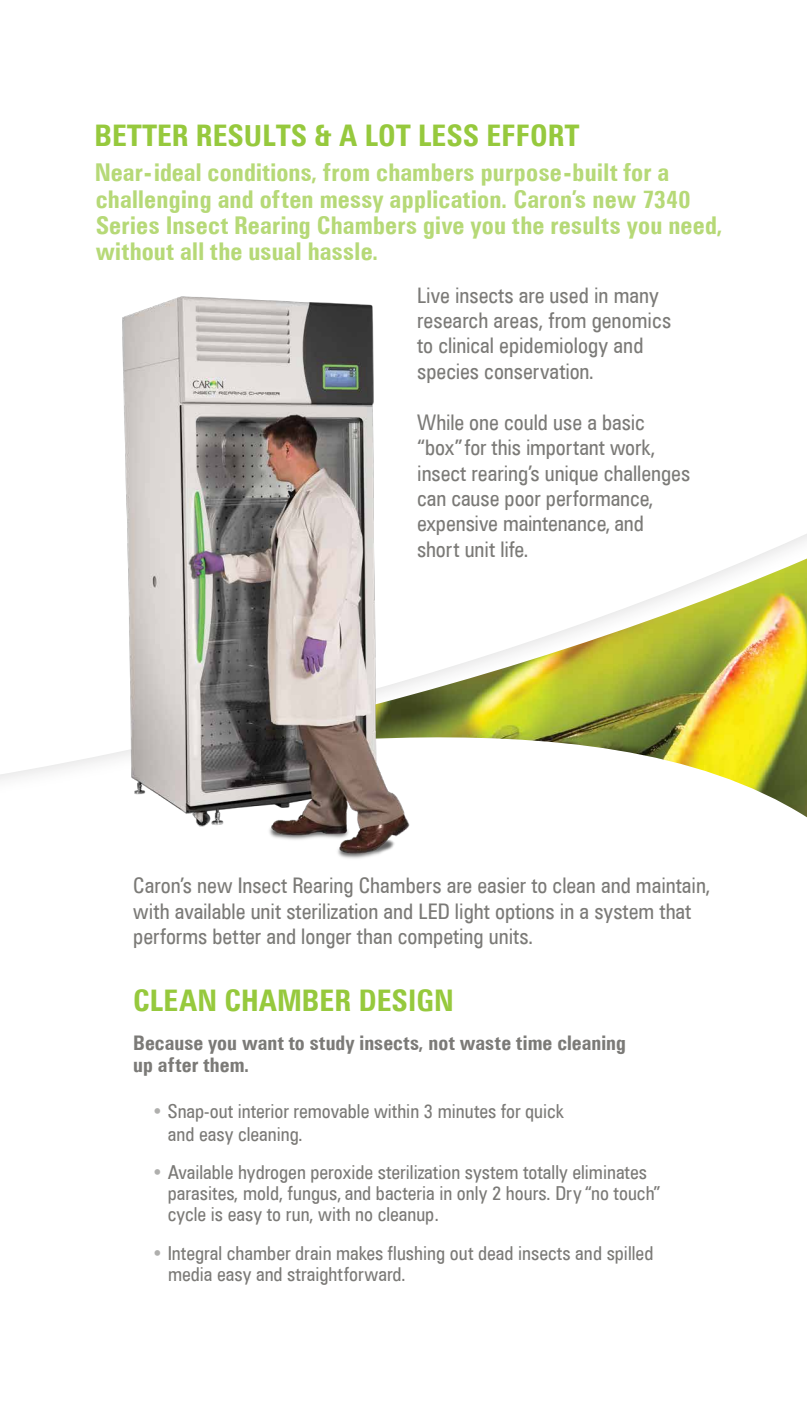
<style>
.page{position:relative;width:807px;height:1418px;background:#fff}
.page>*{position:absolute;margin:0;border:0;box-sizing:border-box;transform-origin:0 0}
.t1{font:700 condensed 29.75px "Zurich BT";color:#96c93d}
.t2{font:700 condensed 24.5px/26.2px "Zurich BT";letter-spacing:.01em;color:#b6d977}
.t3{font:condensed 21.53px/25.4px "Zurich BT";color:#7b7a77}
.t4{font:700 condensed 20.12px/22.8px "Zurich BT";color:#7b7a77}
.t5{font:condensed 19.25px/21px "Zurich BT";color:#7b7a77}
.s1{color:rgb(123 122 119/.6)}
</style>
<div class="page">
<img style="left:0;top:534px;width:806px;height:249px">
<img style="left:75px;top:296px;width:359px;height:563px">
<h1 class="t1" style="left:94px;top:118px;width:486px">BETTER RESULTS &amp; A LOT LESS EFFORT</h1>
<p class="t2" style="left:95px;top:159px;width:629px">Near-ideal conditions, from chambers purpose-built for a challenging and often messy application. Caron’s new 7340<br>Series Insect Rearing Chambers give you the results you need, without all the usual hassle.</p>
<p class="t3" style="left:417px;top:282px;width:255px">Live insects are used in many research areas, from genomics to clinical epidemiology and species conservation.</p>
<p class="t3" style="left:417px;top:409px;width:274px">While one could use a basic “box” for this important work, insect rearing’s unique challenges can cause poor performance, expensive maintenance, and short unit life.</p>
<p class="t3" style="left:133px;top:872px;width:578px">Caron’s new Insect Rearing Chambers are easier to clean and maintain, with available unit sterilization and LED light options in a system that performs better and longer than competing units.</p>
<h1 class="t1" style="left:133px;top:982px;width:322px">CLEAN CHAMBER DESIGN</h1>
<p class="t4" style="left:133px;top:1031px;width:494px">Because you want to study insects, not waste time cleaning up after them.</p>
<p class="t5" style="left:168px;top:1099px;width:397px;line-height:22.8px;text-indent:-16px"><span class="s1">•</span> Snap-out interior removable within 3 minutes for quick and easy cleaning.</p>
<p class="t5" style="left:168px;top:1161px;width:494px;text-indent:-16px"><span class="s1">•</span> Available hydrogen peroxide sterilization system totally eliminates parasites, mold, fungus, and bacteria in only 2 hours. Dry “no touch” cycle is easy to run, with no cleanup.</p>
<p class="t5" style="left:168px;top:1242px;width:487px;text-indent:-16px"><span class="s1">•</span> Integral chamber drain makes flushing out dead insects and spilled media easy and straightforward.</p>
</div>
